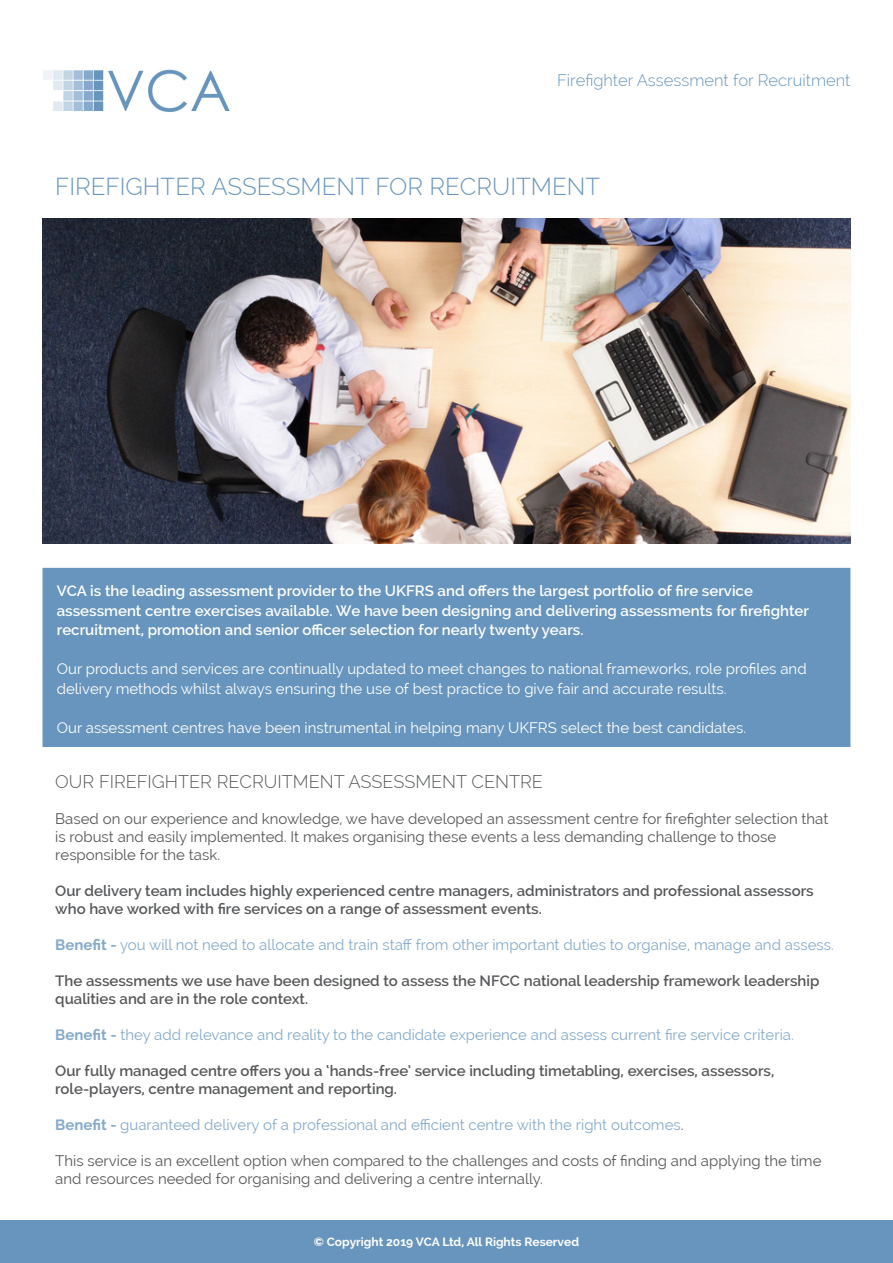
<style>
.page{position:relative;width:893px;height:1263px;background:#fff}
.page>*{position:absolute;margin:0;border:0;box-sizing:border-box;transform-origin:0 0}
.t1{font:300 24px "Raleway";color:#6795be}
.t2{font:300 18px "Raleway";color:#57585a}
.t3{font:300 16.5px "Raleway";color:#6795be}
.t4{font:600 15px/18px "Raleway";color:#57585a}
.t5{font:15px/18px "Raleway";color:#57585a}
.t6{font:15px "Raleway";color:#85aacb}
.t7{font:15px/19.5px "Raleway";color:#fff}
.t8{font:600 15px/19.5px "Raleway";color:#fff}
.t9{font:700 12px "Raleway";color:#fff}
.s1{font-weight:700}
.s2{color:#57585a}
</style>
<div class="page">
<img style="left:43px;top:69px;width:187px;height:43px">
<div style="left:43px;top:569px;width:807px;height:177px;background:#6795be"></div>
<div style="left:43px;top:568px;width:807px;height:179px;border:2px solid #6795be"></div>
<img style="left:43px;top:219px;width:807px;height:325px">
<div style="left:0;top:1220px;width:893px;height:43px;background:#6795be"></div>
<p class="t3" style="left:557px;top:70px;width:295px">Firefighter Assessment for Recruitment</p>
<p class="t1" style="left:55px;top:172px;width:546px">FIREFIGHTER ASSESSMENT FOR RECRUITMENT</p>
<p class="t8" style="left:57px;top:581px;width:754px">VCA is the leading assessment provider to the UKFRS and offers the largest portfolio of fire service assessment centre exercises available. We have been designing and delivering assessments for firefighter recruitment, promotion and senior officer selection for nearly twenty years.</p>
<p class="t7" style="left:57px;top:659px;width:751px">Our products and services are continually updated to meet changes to national frameworks, role profiles and delivery methods whilst always ensuring the use of best practice to give fair and accurate results.</p>
<p class="t7" style="left:57px;top:718px;width:691px">Our assessment centres have been instrumental in helping many UKFRS select the best candidates.</p>
<p class="t2" style="left:55px;top:771px;width:489px">OUR FIREFIGHTER RECRUITMENT ASSESSMENT CENTRE</p>
<p class="t5" style="left:55px;top:809px;width:774px">Based on our experience and knowledge, we have developed an assessment centre for firefighter selection that is robust and easily implemented. It makes organising these events a less demanding challenge to those responsible for the task.</p>
<p class="t4" style="left:55px;top:881px;width:760px">Our delivery team includes highly experienced centre managers, administrators and professional assessors who have worked with fire services on a range of assessment events.</p>
<p class="t6" style="left:55px;top:936px;width:780px"><span class="s1">Benefit -</span> you will not need to allocate and train staff from other important duties to organise, manage and assess.</p>
<p class="t4" style="left:55px;top:971px;width:766px">The assessments we use have been designed to assess the NFCC national leadership framework leadership qualities and are in the role context.</p>
<p class="t6" style="left:55px;top:1026px;width:740px"><span class="s1">Benefit -</span> they add relevance and reality to the candidate experience and assess current fire service criteria.</p>
<p class="t4" style="left:55px;top:1061px;width:721px">Our fully managed centre offers you a ‘hands-free’ service including timetabling, exercises, assessors, role-players, centre management and reporting.</p>
<p class="t6" style="left:55px;top:1116px;width:630px"><span class="s1">Benefit -</span> guaranteed delivery of a professional and efficient centre with the right outcomes<span class="s2">.</span></p>
<p class="t5" style="left:55px;top:1151px;width:768px">This service is an excellent option when compared to the challenges and costs of finding and applying the time and resources needed for organising and delivering a centre internally.</p>
<p class="t9" style="left:314px;top:1235px;width:267px">© Copyright 2019 VCA Ltd, All Rights Reserved</p>
</div>
